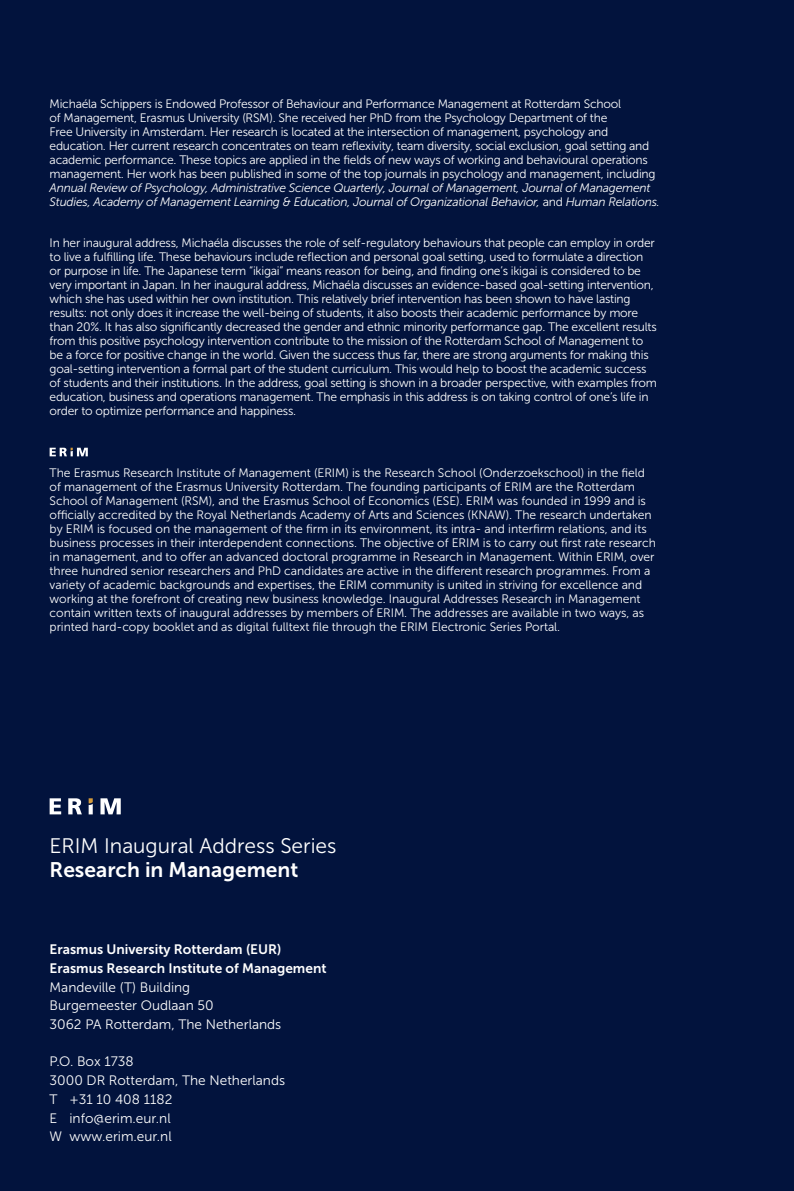
<style>
.page{position:relative;width:794px;height:1191px;background:#02133d}
.page>*{position:absolute;margin:0;border:0;box-sizing:border-box;transform-origin:0 0}
.t1{font:21px "Museo Sans 300";color:#fff}
.t2{font:21px "Museo Sans 700";color:#fff}
.t3{font:13.65px/18.7px "Museo Sans 300";color:#fff}
.t4{font:13.65px/18.7px "Museo Sans 700";color:#fff}
.t5{font:12.25px/14px "Museo Sans 300";letter-spacing:-.02em;color:#fff}
.t6{font:italic 12.25px/14px "Museo Sans 300";letter-spacing:-.02em;color:#fff}
.s1{font-style:normal}
</style>
<div class="page">
<svg style="left:89px;top:798px;width:4px;height:16px"></svg>
<svg style="left:100px;top:798px;width:21px;height:16px"></svg>
<svg style="left:68px;top:798px;width:14px;height:16px"></svg>
<svg style="left:50px;top:798px;width:11px;height:16px"></svg>
<svg style="left:50px;top:448px;width:38px;height:8px"></svg>
<p class="t5" style="left:50px;top:97px;width:607px">Michaéla Schippers is Endowed Professor of Behaviour and Performance Management at Rotterdam School<br>of Management, Erasmus University (RSM). She received her PhD from the Psychology Department of the<br>Free University in Amsterdam. Her research is located at the intersection of management, psychology and education. Her current research concentrates on team reflexivity, team diversity, social exclusion, goal setting and academic performance. These topics are applied in the fields of new ways of working and behavioural operations management. Her work has been published in some of the top journals in psychology and management, including</p>
<p class="t6" style="left:50px;top:181px;width:611px">Annual Review of Psychology, Administrative Science Quarterly, Journal of Management, Journal of Management<br>Studies, Academy of Management Learning &amp; Education, Journal of Organizational Behavior, <span class="s1">and</span> Human Relations.</p>
<p class="t5" style="left:50px;top:236px;width:609px">In her inaugural address, Michaéla discusses the role of self-regulatory behaviours that people can employ in order to live a fulfilling life. These behaviours include reflection and personal goal setting, used to formulate a direction or purpose in life. The Japanese term “ikigai” means reason for being, and finding one’s ikigai is considered to be very important in Japan. In her inaugural address, Michaéla discusses an evidence-based goal-setting intervention, which she has used within her own institution. This relatively brief intervention has been shown to have lasting results: not only does it increase the well-being of students, it also boosts their academic performance by more than 20%. It has also significantly decreased the gender and ethnic minority performance gap. The excellent results from this positive psychology intervention contribute to the mission of the Rotterdam School of Management to be a force for positive change in the world. Given the success thus far, there are strong arguments for making this goal-setting intervention a formal part of the student curriculum. This would help to boost the academic success of students and their institutions. In the address, goal setting is shown in a broader perspective, with examples from education, business and operations management. The emphasis in this address is on taking control of one’s life in order to optimize performance and happiness.</p>
<p class="t5" style="left:50px;top:466px;width:608px">The Erasmus Research Institute of Management (ERIM) is the Research School (Onderzoekschool) in the field of management of the Erasmus University Rotterdam. The founding participants of ERIM are the Rotterdam School of Management (RSM), and the Erasmus School of Economics (ESE). ERIM was founded in 1999 and is officially accredited by the Royal Netherlands Academy of Arts and Sciences (KNAW). The research undertaken by ERIM is focused on the management of the firm in its environment, its intra- and interfirm relations, and its business processes in their interdependent connections. The objective of ERIM is to carry out first rate research in management, and to offer an advanced doctoral programme in Research in Management. Within ERIM, over three hundred senior researchers and PhD candidates are active in the different research programmes. From a variety of academic backgrounds and expertises, the ERIM community is united in striving for excellence and working at the forefront of creating new business knowledge. Inaugural Addresses Research in Management contain written texts of inaugural addresses by members of ERIM. The addresses are available in two ways, as printed hard-copy booklet and as digital fulltext file through the ERIM Electronic Series Portal.</p>
<h1 class="t1" style="left:50px;top:834px;width:288px">ERIM Inaugural Address Series</h1>
<h1 class="t2" style="left:50px;top:858px;width:250px">Research in Management</h1>
<p class="t4" style="left:50px;top:940px;width:278px">Erasmus University Rotterdam (EUR)<br>Erasmus Research Institute of Management</p>
<p class="t3" style="left:50px;top:977px;width:233px">Mandeville (T) Building<br>Burgemeester Oudlaan 50<br>3062 PA Rotterdam, The Netherlands</p>
<p class="t3" style="left:50px;top:1052px;width:237px">P.O. Box 1738<br>3000 DR Rotterdam, The Netherlands<br>T +31 10 408 1182<br>E info@erim.eur.nl<br>W www.erim.eur.nl</p>
</div>
